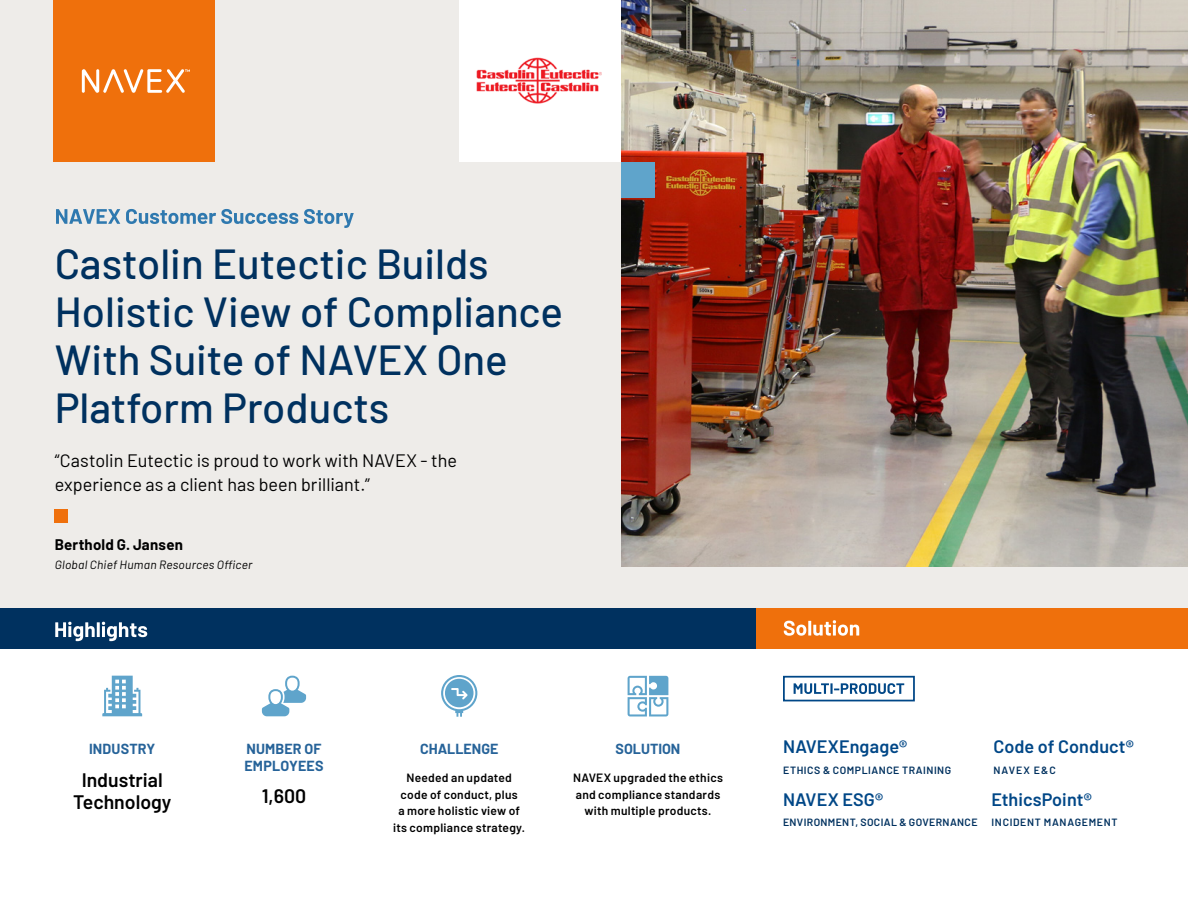
<style>
.page{position:relative;width:1188px;height:918px;background:#fff}
.page>*{position:absolute;margin:0;border:0;box-sizing:border-box;transform-origin:0 0}
.t1{font:500 42px/48px "Barlow";color:#00315f}
.t2{font:600 19.5px/22.5px "Barlow";color:#000;text-align:center}
.t3{font:18px/24px "Barlow";color:#000}
.t4{font:600 18px "Barlow";letter-spacing:.005em;color:#004787}
.t5{font:700 15px "Barlow";letter-spacing:.015em;color:#000}
.t6{font:700 14.25px/17.2px "Barlow";letter-spacing:.005em;color:#266399}
.t7{font:600 12px/16.5px "Barlow";letter-spacing:.02em;color:#000;text-align:center}
.t8{font:italic 12px "Barlow";letter-spacing:.02em;color:#000}
.t9{font:600 10.5px "Barlow";letter-spacing:.05em;color:#00315f}
</style>
<div class="page">
<div style="left:0;top:0;width:1188px;height:649px;background:#eeece9"></div>
<div style="left:53px;top:0;width:162px;height:162px;background:#ef700c"></div>
<svg style="left:82px;top:69px;width:108px;height:24px"></svg>
<div style="left:0;top:608px;width:756px;height:41px;background:#00315f"></div>
<img style="left:621px;top:0;width:567px;height:567px">
<svg style="left:55px;top:622px;width:92px;height:19px"></svg>
<svg style="left:56px;top:209px;width:298px;height:19px"></svg>
<div style="left:55px;top:509px;width:13px;height:14px;background:#ef700c"></div>
<div style="left:756px;top:608px;width:432px;height:41px;background:#ef700c"></div>
<svg style="left:784px;top:620px;width:75px;height:16px"></svg>
<div style="left:459px;top:0;width:162px;height:162px;background:#fff"></div>
<div style="left:621px;top:162px;width:34px;height:35px;background:#5fa4cb"></div>
<svg style="left:262px;top:676px;width:44px;height:40px"></svg>
<svg style="left:102px;top:676px;width:40px;height:40px"></svg>
<svg style="left:628px;top:676px;width:40px;height:40px"></svg>
<svg style="left:441px;top:675px;width:36px;height:42px"></svg>
<img style="left:477px;top:57px;width:125px;height:47px">
<div style="left:783px;top:676px;width:132px;height:25px;border:2px solid #004787"></div>
<svg style="left:794px;top:683px;width:110px;height:11px"></svg>
<h1 class="t1" style="left:55px;top:237px;width:510px">Castolin Eutectic Builds<br>Holistic View of Compliance<br>With Suite of NAVEX One<br>Platform Products</h1>
<h3 class="t3" style="left:55px;top:447px;width:404px">“Castolin Eutectic is proud to work with NAVEX - the experience as a client has been brilliant.”</h3>
<p class="t5" style="left:55px;top:533px;width:130px">Berthold G. Jansen</p>
<p class="t8" style="left:55px;top:556px;width:199px">Global Chief Human Resources Officer</p>
<h3 class="t4" style="left:783px;top:733px;width:125px">NAVEXEngage®</h3>
<p class="t9" style="left:783px;top:762px;width:170px">ETHICS &amp; COMPLIANCE TRAINING</p>
<h3 class="t4" style="left:993px;top:733px;width:142px">Code of Conduct®</h3>
<p class="t9" style="left:993px;top:762px;width:64px">NAVEX E&amp;C</p>
<p class="t6" style="left:89px;top:739px;width:68px">INDUSTRY</p>
<p class="t6" style="left:420px;top:739px;width:80px">CHALLENGE</p>
<p class="t6" style="left:616px;top:739px;width:66px">SOLUTION</p>
<p class="t7" style="left:573px;top:769px;width:151px">NAVEX upgraded the ethics and compliance standards with multiple products.</p>
<p class="t6" style="left:245px;top:739px;width:80px">NUMBER OF<br>EMPLOYEES</p>
<h2 class="t2" style="left:73px;top:767px;width:100px">Industrial<br>Technology</h2>
<p class="t7" style="left:393px;top:769px;width:133px">Needed an updated code of conduct, plus<br>a more holistic view of its compliance strategy.</p>
<h2 class="t2" style="left:262px;top:783px;width:46px">1,600</h2>
<h3 class="t4" style="left:992px;top:786px;width:102px">EthicsPoint®</h3>
<p class="t9" style="left:992px;top:815px;width:127px">INCIDENT MANAGEMENT</p>
<h3 class="t4" style="left:783px;top:786px;width:102px">NAVEX ESG®</h3>
<p class="t9" style="left:783px;top:815px;width:196px">ENVIRONMENT, SOCIAL &amp; GOVERNANCE</p>
</div>
